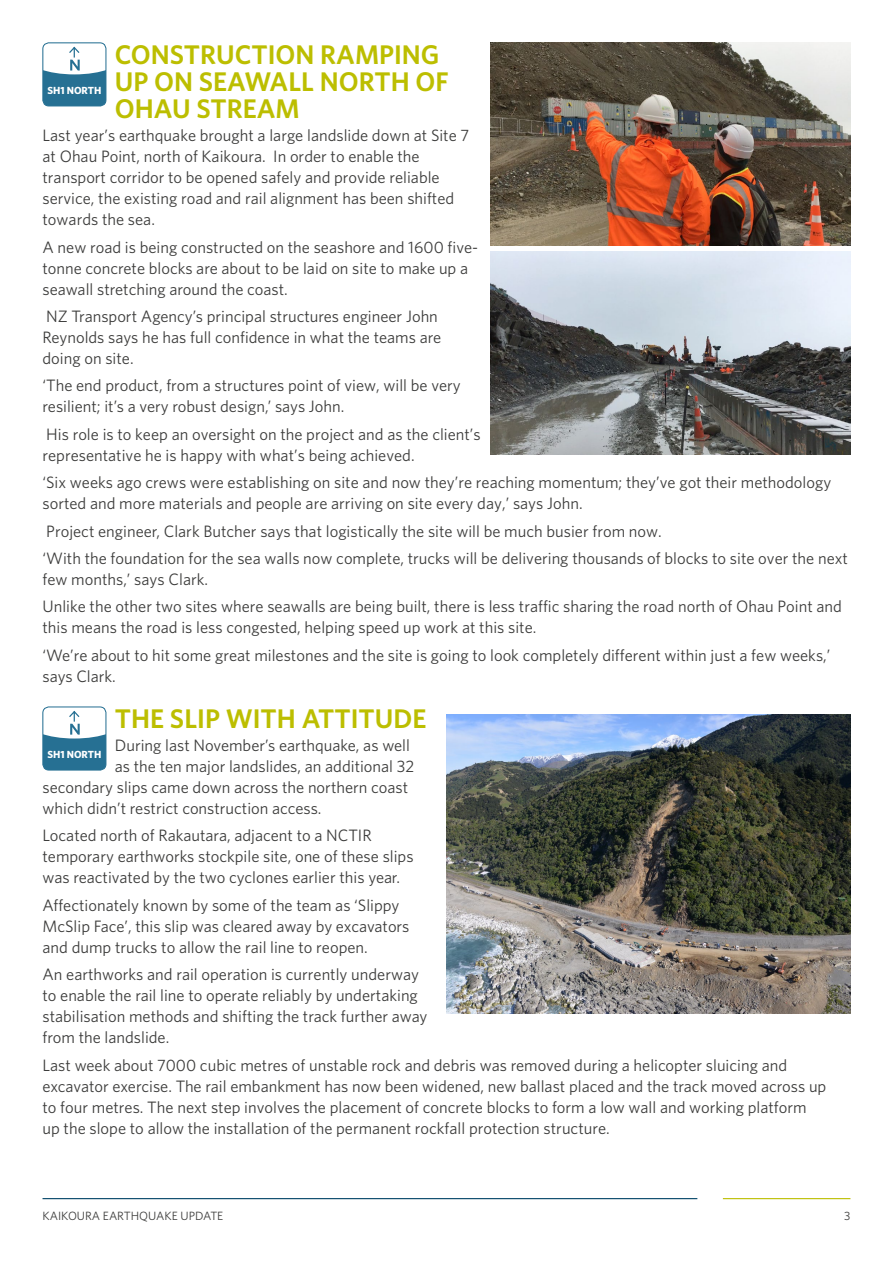
<style>
.page{position:relative;width:893px;height:1263px;background:#fff}
.page>*{position:absolute;margin:0;border:0;box-sizing:border-box;transform-origin:0 0}
.t1{font:600 27px/27px "Whitney";color:#bcbe00}
.t2{font:16.5px/21px "Whitney";color:#3c3c3b}
.t3{font:12px "Whitney";color:#3c3c3b}
.t4{font:700 10.35px "Whitney";color:#fff}
</style>
<div class="page">
<hr style="left:43px;top:1198px;width:654px;height:1px;background:#004366">
<hr style="left:723px;top:1198px;width:127px;height:1px;background:#bcbe00">
<div style="left:43px;top:43px;width:63px;height:63px;background:#267093;border-radius:6px"></div>
<div style="left:43px;top:43px;width:63px;height:63px;border:1px solid #267093;border-radius:6px"></div>
<svg style="left:43px;top:43px;width:63px;height:31px;background:#e7eff3"></svg>
<div style="left:43px;top:707px;width:63px;height:63px;background:#267093;border-radius:6px"></div>
<div style="left:43px;top:707px;width:63px;height:63px;border:1px solid #267093;border-radius:6px"></div>
<svg style="left:43px;top:707px;width:63px;height:31px;background:#e7eff3"></svg>
<img style="left:490px;top:43px;width:360px;height:202px">
<img style="left:490px;top:252px;width:360px;height:202px">
<img style="left:446px;top:714px;width:404px;height:300px">
<h1 class="t1" style="left:115px;top:41px;width:335px">CONSTRUCTION RAMPING<br>UP ON SEAWALL NORTH OF<br>OHAU STREAM</h1>
<p class="t2" style="left:43px;top:125px;width:428px">Last year’s earthquake brought a large landslide down at Site 7 at Ohau Point, north of Kaikoura. In order to enable the transport corridor to be opened safely and provide reliable service, the existing road and rail alignment has been shifted towards the sea.</p>
<p class="t2" style="left:43px;top:236px;width:437px">A new road is being constructed on the seashore and 1600 five&shy;tonne concrete blocks are about to be laid on site to make up a seawall stretching around the coast.</p>
<p class="t2" style="left:43px;top:305px;width:400px">NZ Transport Agency’s principal structures engineer John<br>Reynolds says he has full confidence in what the teams are doing on site.</p>
<p class="t2" style="left:43px;top:375px;width:420px">‘The end product, from a structures point of view, will be very resilient; it’s a very robust design,’ says John.</p>
<p class="t2" style="left:43px;top:423px;width:440px">His role is to keep an oversight on the project and as the client’s representative he is happy with what’s being achieved.</p>
<p class="t2" style="left:43px;top:472px;width:790px">‘Six weeks ago crews were establishing on site and now they’re reaching momentum; they’ve got their methodology sorted and more materials and people are arriving on site every day,’ says John.</p>
<p class="t2" style="left:43px;top:517px;width:807px;line-height:27.2px">Project engineer, Clark Butcher says that logistically the site will be much busier from now.<br>‘With the foundation for the sea walls now complete, trucks will be delivering thousands of blocks to site over the next</p>
<p class="t2" style="left:43px;top:565px;width:801px;line-height:27.3px">few months,’ says Clark.<br>Unlike the other two sites where seawalls are being built, there is less traffic sharing the road north of Ohau Point and</p>
<p class="t2" style="left:43px;top:614px;width:789px;line-height:27.3px">this means the road is less congested, helping speed up work at this site.<br>‘We’re about to hit some great milestones and the site is going to look completely different within just a few weeks,’</p>
<p class="t2" style="left:43px;top:665px;width:75px">says Clark.</p>
<h1 class="t1" style="left:115px;top:704px;width:313px">THE SLIP WITH ATTITUDE</h1>
<p class="t2" style="left:115px;top:734px;width:297px">During last November’s earthquake, as well</p>
<p class="t2" style="left:115px;top:755px;width:301px">as the ten major landslides, an additional 32</p>
<p class="t2" style="left:43px;top:776px;width:367px">secondary slips came down across the northern coast</p>
<p class="t2" style="left:43px;top:797px;width:281px">which didn’t restrict construction access.</p>
<p class="t2" style="left:43px;top:825px;width:373px">Located north of Rakautara, adjacent to a NCTIR temporary earthworks stockpile site, one of these slips was reactivated by the two cyclones earlier this year.</p>
<p class="t2" style="left:43px;top:894px;width:368px">Affectionately known by some of the team as ‘Slippy<br>McSlip Face’, this slip was cleared away by excavators and dump trucks to allow the rail line to reopen.</p>
<p class="t2" style="left:43px;top:963px;width:386px">An earthworks and rail operation is currently underway to enable the rail line to operate reliably by undertaking stabilisation methods and shifting the track further away from the landslide.</p>
<p class="t2" style="left:43px;top:1054px;width:785px">Last week about 7000 cubic metres of unstable rock and debris was removed during a helicopter sluicing and excavator exercise. The rail embankment has now been widened, new ballast placed and the track moved across up to four metres. The next step involves the placement of concrete blocks to form a low wall and working platform up the slope to allow the installation of the permanent rockfall protection structure.</p>
<p class="t4" style="left:47px;top:84px;width:56px">SH1 NORTH</p>
<p class="t4" style="left:47px;top:748px;width:56px">SH1 NORTH</p>
<p class="t3" style="left:43px;top:1208px;width:182px">KAIKOURA EARTHQUAKE UPDATE</p>
<p class="t3" style="left:844px;top:1208px;width:8px">3</p>
</div>
